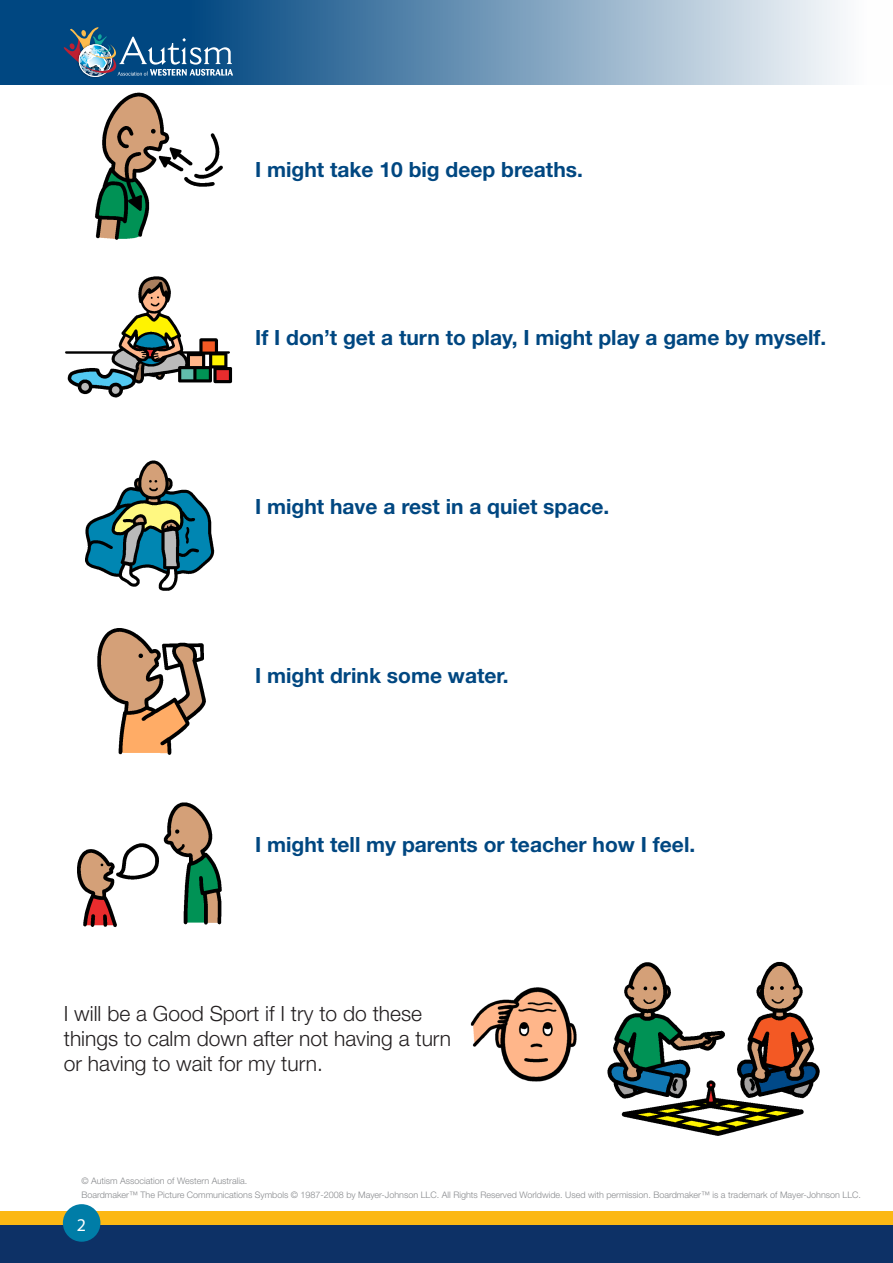
<style>
.page{position:relative;width:893px;height:1263px;background:#fff}
.page>*{position:absolute;margin:0;border:0;box-sizing:border-box;transform-origin:0 0}
.Social_story_body{font:700 21px "Helvetica Neue LT Std";color:#004781}
.Social_story_body-2{font:300 21px/25.2px "Helvetica Neue LT Std";color:#231f20}
.t1{font:18px "Myriad Pro";color:#fff}
.BODY{font:300 9px "Helvetica Neue LT Std";color:#87898c}
</style>
<div class="page">
<svg style="left:0;top:0;width:843px;height:85px;background:#6b94b5"></svg>
<div style="left:0;top:1218px;width:893px;height:45px;background:#0d3166"></div>
<div style="left:0;top:1211px;width:893px;height:13px;background:#fcb814"></div>
<div style="left:63px;top:1204px;width:37px;height:38px;background:#007da7;border-radius:50%"></div>
<img style="left:75px;top:77px;width:38px;height:3px">
<svg style="left:64px;top:26px;width:169px;height:51px;background:#376a94"></svg>
<img style="left:95px;top:92px;width:128px;height:148px">
<img style="left:65px;top:276px;width:168px;height:122px">
<img style="left:85px;top:460px;width:130px;height:131px">
<img style="left:97px;top:628px;width:109px;height:127px">
<img style="left:77px;top:802px;width:145px;height:126px">
<img style="left:607px;top:961px;width:213px;height:175px">
<img style="left:470px;top:987px;width:107px;height:95px">
<p class="Social_story_body" style="left:255px;top:156px;width:329px">I might take 10 big deep breaths.</p>
<p class="Social_story_body" style="left:255px;top:325px;width:573px">If I don’t get a turn to play, I might play a game by myself.</p>
<p class="Social_story_body" style="left:255px;top:494px;width:356px">I might have a rest in a quiet space.</p>
<p class="Social_story_body" style="left:255px;top:663px;width:255px">I might drink some water.</p>
<p class="Social_story_body" style="left:255px;top:831px;width:442px">I might tell my parents or teacher how I feel.</p>
<p class="Social_story_body-2" style="left:64px;top:1000px;width:389px">I will be a Good Sport if I try to do these things to calm down after not having a turn or having to wait for my turn.</p>
<p class="BODY" style="left:81px;top:1175px;width:167px">© Autism Association of Western Australia.</p>
<p class="BODY" style="left:81px;top:1190px;width:781px">Boardmaker™ The Picture Communications Symbols © 1987-2008 by Mayer-Johnson LLC. All Rights Reserved Worldwide. Used with permission. Boardmaker™ is a trademark of Mayer-Johnson LLC.</p>
<h2 class="t1" style="left:77px;top:1213px;width:11px">2</h2>
</div>
